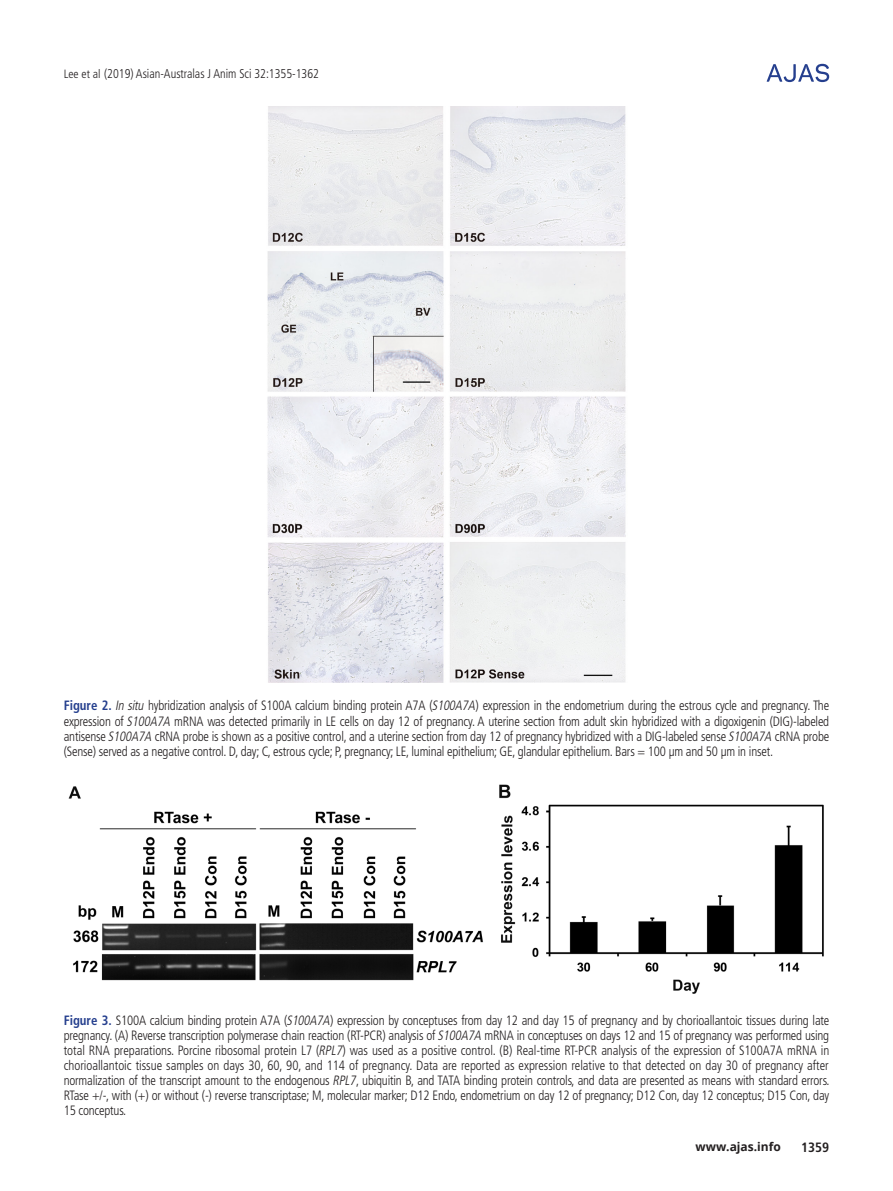
<style>
.page{position:relative;width:893px;height:1191px;background:#fff}
.page>*{position:absolute;margin:0;border:0;box-sizing:border-box;transform-origin:0 0}
.표_그림__제목{font:300 condensed 13.5px/15px "Frutiger LT Std";letter-spacing:-.015em;color:#231f20;text-align:justify;scale:.95 1}
.t1{font:700 condensed 13.5px "Frutiger LT Std";color:#231f20}
.t2{font:300 condensed 12.75px "Frutiger LT Std";color:#231f20;scale:.95 1}
.t3{font:700 12px "Open Sans";color:#231f20}
.s1{font-size:12px}
.s2{font-weight:700;color:#253f8e}
.s3{font-style:italic}
</style>
<div class="page">
<svg style="left:767px;top:64px;width:62px;height:18px"></svg>
<img style="left:267px;top:106px;width:359px;height:576px">
<img style="left:68px;top:784px;width:756px;height:210px">
<p class="t2" style="left:64px;top:66px;width:270px"><span class="s1">Lee et al</span> (2019) Asian-Australas J Anim Sci 32:1355-1362</p>
<p class="표_그림__제목" style="left:64px;top:698px;width:807px"><span class="s2">Figure 2.</span> <span class="s3">In situ</span> hybridization analysis of S100A calcium binding protein A7A (<span class="s3">S100A7A</span>) expression in the endometrium during the estrous cycle and pregnancy. The expression of <span class="s3">S100A7A</span> mRNA was detected primarily in LE cells on day 12 of pregnancy. A uterine section from adult skin hybridized with a digoxigenin (DIG)-labeled antisense <span class="s3">S100A7A</span> cRNA probe is shown as a positive control, and a uterine section from day 12 of pregnancy hybridized with a DIG-labeled sense <span class="s3">S100A7A</span> cRNA probe (Sense) served as a negative control. D, day; C, estrous cycle; P, pregnancy; LE, luminal epithelium; GE, glandular epithelium. Bars = 100 μm and 50 μm in inset.</p>
<p class="표_그림__제목" style="left:64px;top:1012px;width:808px"><span class="s2">Figure 3.</span> S100A calcium binding protein A7A (<span class="s3">S100A7A</span>) expression by conceptuses from day 12 and day 15 of pregnancy and by chorioallantoic tissues during late pregnancy. (A) Reverse transcription polymerase chain reaction (RT-PCR) analysis of <span class="s3">S100A7A</span> mRNA in conceptuses on days 12 and 15 of pregnancy was performed using total RNA preparations. Porcine ribosomal protein L7 (<span class="s3">RPL7</span>) was used as a positive control. (B) Real-time RT-PCR analysis of the expression of S100A7A mRNA in chorioallantoic tissue samples on days 30, 60, 90, and 114 of pregnancy. Data are reported as expression relative to that detected on day 30 of pregnancy after normalization of the transcript amount to the endogenous <span class="s3">RPL7</span>, ubiquitin B, and TATA binding protein controls, and data are presented as means with standard errors.<br>RTase +/-, with (+) or without (-) reverse transcriptase; M, molecular marker; D12 Endo, endometrium on day 12 of pregnancy; D12 Con, day 12 conceptus; D15 Con, day 15 conceptus.</p>
<p class="t3" style="left:695px;top:1138px;width:87px">www.ajas.info</p>
<p class="t1" style="left:801px;top:1138px;width:30px">1359</p>
</div>
